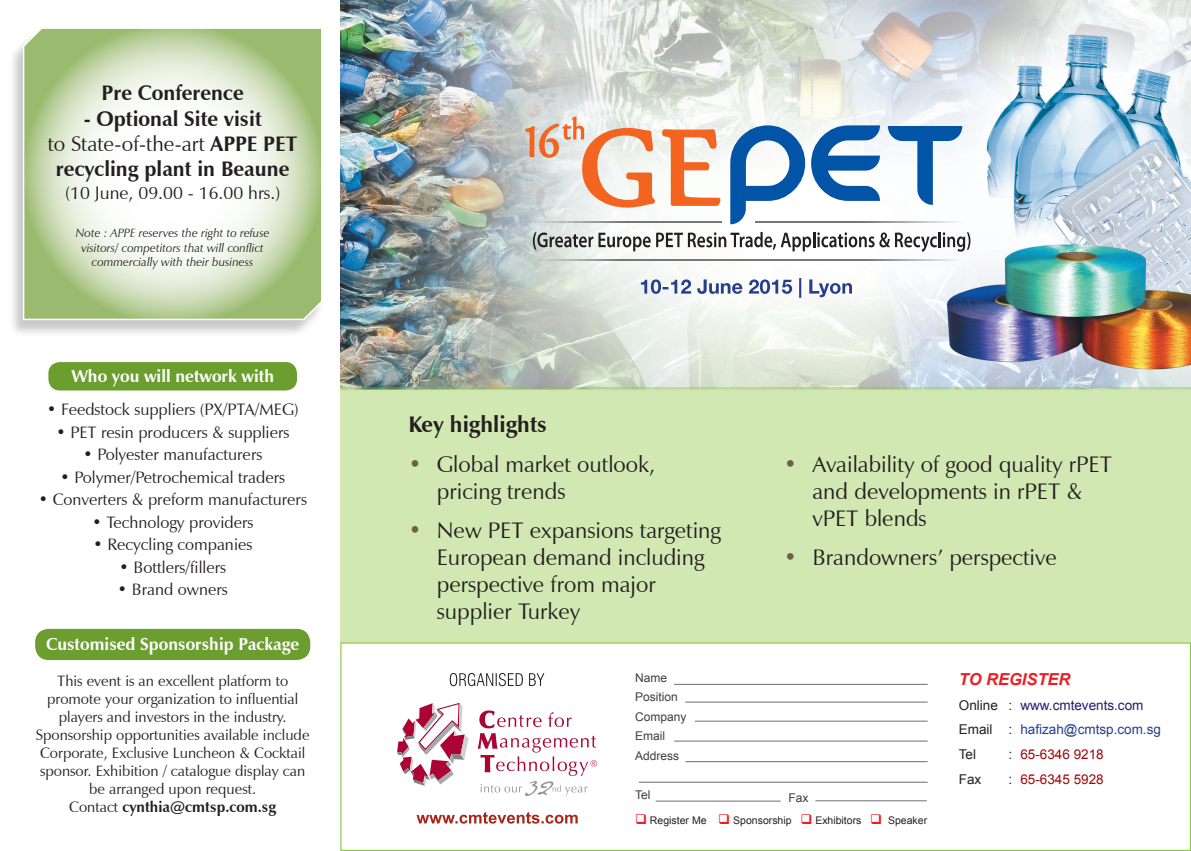
<style>
.page{position:relative;width:1191px;height:851px;background:#fff}
.page>*{position:absolute;margin:0;border:0;box-sizing:border-box;transform-origin:0 0}
.t1{font:22.5px/27px "Zapf Humanist 601 BT";color:#231f20}
.t2{font:700 22.5px "Zapf Humanist 601 BT";color:#231f20}
.t3{font:700 21px/25.2px "Zapf Humanist 601 BT";color:#231f20;text-align:center}
.t4{font:18px "Zapf Humanist 601 BT";color:#231f20}
.t5{font:700 17.1px "Zapf Humanist 601 BT";color:#fff}
.t6{font:16.5px "Zapf Humanist 601 BT";color:#231f20}
.t7{font:italic 700 16.5px "Arial";color:#ee1d23}
.t8{font:15px/18px "Zapf Humanist 601 BT";color:#231f20;text-align:center}
.t9{font:700 15px "Zapf Humanist 601 BT";color:#231f20}
.t10{font:13.5px "Arial";color:#253f8e}
.t11{font:13.5px "Arial";color:#201c70}
.t12{font:13.5px "Arial";color:#9d070d}
.t13{font:13.5px "Arial";color:#231f20}
.t14{font:italic 12px/14.4px "Zapf Humanist 601 BT";color:#231f20;text-align:center}
.t15{font:12px "Arial";color:#3e3e3f}
.t16{font:10.5px "Arial";color:#231f20}
.s1{font-weight:400}
.s2{color:#725c4b}
.s3{color:#ee1d23}
.s4{color:#231f20}
</style>
<div class="page">
<img style="left:340px;top:0;width:851px;height:387px">
<div style="left:340px;top:642px;width:851px;height:208px;border:1px solid #8bc63e"></div>
<div style="left:340px;top:387px;width:851px;height:255px;background:#d1e8b2"></div>
<div style="left:48px;top:361px;width:249px;height:30px;background:#6c9e2f;border-radius:12px"></div>
<div style="left:47px;top:361px;width:251px;height:30px;border:1px solid #fff;border-radius:12px"></div>
<div style="left:35px;top:628px;width:275px;height:32px;background:#6c9e2f;border-radius:14px"></div>
<div style="left:9px;top:29px;width:316px;height:309px;background:#231f20;opacity:.35"></div>
<svg style="left:22px;top:28px;width:301px;height:293px"></svg>
<svg style="left:525px;top:116px;width:130px;height:91px"></svg>
<svg style="left:662px;top:129px;width:58px;height:77px"></svg>
<svg style="left:730px;top:125px;width:75px;height:99px"></svg>
<svg style="left:811px;top:125px;width:69px;height:76px"></svg>
<svg style="left:888px;top:126px;width:74px;height:79px"></svg>
<svg style="left:755px;top:221px;width:216px;height:2px"></svg>
<svg style="left:521px;top:221px;width:200px;height:2px"></svg>
<svg style="left:531px;top:259px;width:431px;height:2px"></svg>
<svg style="left:533px;top:232px;width:117px;height:19px"></svg>
<svg style="left:656px;top:232px;width:314px;height:20px"></svg>
<hr style="left:655px;top:800px;width:125px;height:1px;background:#6c6d70">
<hr style="left:674px;top:684px;width:253px;height:1px;background:#6c6d70">
<hr style="left:685px;top:701px;width:242px;height:1px;background:#6c6d70">
<hr style="left:695px;top:720px;width:232px;height:1px;background:#6c6d70">
<hr style="left:674px;top:740px;width:253px;height:1px;background:#6c6d70">
<hr style="left:685px;top:761px;width:242px;height:1px;background:#6c6d70">
<hr style="left:639px;top:781px;width:288px;height:1px;background:#6c6d70">
<hr style="left:815px;top:800px;width:112px;height:1px;background:#6c6d70">
<svg style="left:416px;top:812px;width:161px;height:11px"></svg>
<svg style="left:450px;top:672px;width:94px;height:14px"></svg>
<svg style="left:397px;top:702px;width:71px;height:83px"></svg>
<svg style="left:478px;top:710px;width:119px;height:86px"></svg>
<svg style="left:641px;top:278px;width:211px;height:20px"></svg>
<p class="t3" style="left:102px;top:80px;width:144px">Pre Conference</p>
<p class="t3" style="left:48px;top:106px;width:251px">- Optional Site visit<br><span class="s1">to State-of-the-art</span> APPE PET recycling plant in Beaune</p>
<p class="t4" style="left:65px;top:182px;width:217px">(10 June, 09.00 - 16.00 hrs.)</p>
<p class="t14" style="left:76px;top:226px;width:195px">Note : APPE reserves the right to refuse visitors/ competitors that will conflict commercially with their business</p>
<p class="t5" style="left:71px;top:365px;width:204px">Who you will network with</p>
<p class="t6" style="left:47px;top:399px;width:253px">• Feedstock suppliers (PX/PTA/MEG)</p>
<p class="t6" style="left:56px;top:421px;width:235px">• PET resin producers &amp; suppliers</p>
<p class="t6" style="left:83px;top:444px;width:181px">• Polyester manufacturers</p>
<p class="t6" style="left:60px;top:466px;width:226px">• Polymer/Petrochemical traders</p>
<p class="t6" style="left:38px;top:489px;width:270px">• Converters &amp; preform manufacturers</p>
<p class="t6" style="left:92px;top:511px;width:163px">• Technology providers</p>
<p class="t6" style="left:93px;top:534px;width:161px">• Recycling companies</p>
<p class="t6" style="left:119px;top:556px;width:108px">• Bottlers/fillers</p>
<p class="t6" style="left:118px;top:579px;width:112px">• Brand owners</p>
<p class="t5" style="left:46px;top:633px;width:255px">Customised Sponsorship Package</p>
<p class="t8" style="left:36px;top:672px;width:275px">This event is an excellent platform to promote your organization to influential players and investors in the industry.<br>Sponsorship opportunities available include Corporate, Exclusive Luncheon &amp; Cocktail sponsor. Exhibition / catalogue display can</p>
<p class="t8" style="left:89px;top:780px;width:168px">be arranged upon request.</p>
<p class="t9" style="left:69px;top:797px;width:208px"><span class="s1">Contact</span> cynthia@cmtsp.com.sg</p>
<p class="t2" style="left:408px;top:410px;width:140px">Key highlights</p>
<p class="t1" style="left:437px;top:450px;width:220px;text-indent:-28px"><span class="s2">•</span> Global market outlook, pricing trends</p>
<p class="t1" style="left:437px;top:517px;width:285px;text-indent:-28px"><span class="s2">•</span> New PET expansions targeting<br>European demand including perspective from major supplier Turkey</p>
<p class="t1" style="left:812px;top:450px;width:301px;text-indent:-28px"><span class="s2">•</span> Availability of good quality rPET and developments in rPET &amp; vPET blends</p>
<p class="t1" style="left:784px;top:544px;width:274px"><span class="s2">•</span> Brandowners’ perspective</p>
<p class="t15" style="left:635px;top:669px;width:34px">Name</p>
<p class="t15" style="left:635px;top:689px;width:44px">Position</p>
<p class="t15" style="left:635px;top:708px;width:53px">Company</p>
<p class="t15" style="left:635px;top:728px;width:31px">Email</p>
<p class="t15" style="left:635px;top:747px;width:46px">Address</p>
<p class="t15" style="left:635px;top:786px;width:17px">Tel</p>
<p class="t15" style="left:788px;top:789px;width:22px">Fax</p>
<p class="t16" style="left:635px;top:813px;width:294px"><span class="s3">❑</span> Register Me <span class="s3">❑</span> Sponsorship <span class="s3">❑</span> Exhibitors <span class="s3">❑</span> Speaker</p>
<p class="t7" style="left:959px;top:668px;width:113px">TO REGISTER</p>
<p class="t11" style="left:959px;top:696px;width:186px"><span class="s4">Online :</span> www.cmtevents.com</p>
<p class="t10" style="left:959px;top:720px;width:203px"><span class="s4">Email :</span> hafizah@cmtsp.com.sg</p>
<p class="t13" style="left:959px;top:745px;width:19px">Tel</p>
<p class="t12" style="left:1008px;top:745px;width:97px"><span class="s4">:</span> 65-6346 9218</p>
<p class="t13" style="left:959px;top:770px;width:24px">Fax</p>
<p class="t12" style="left:1008px;top:770px;width:97px"><span class="s4">:</span> 65-6345 5928</p>
</div>
